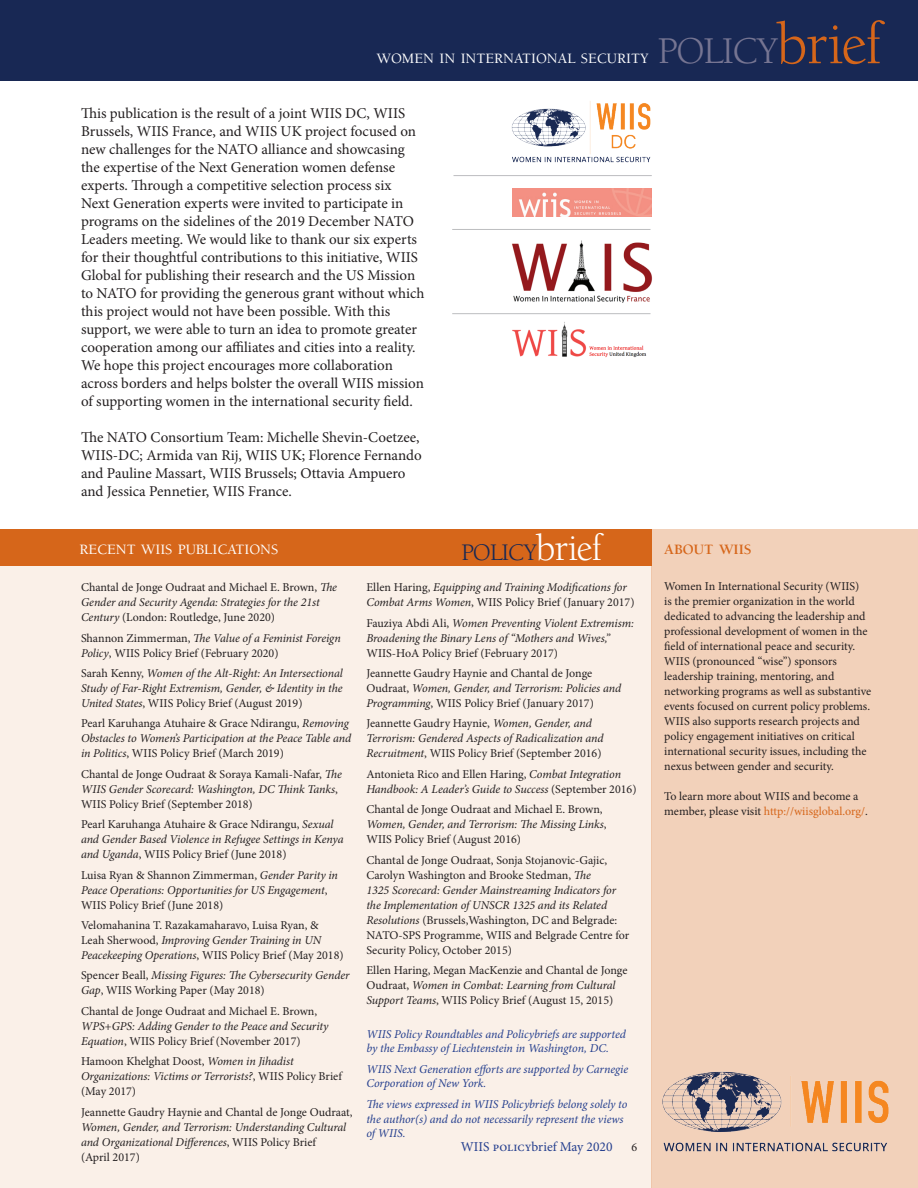
<style>
.page{position:relative;width:918px;height:1188px;background:#fff}
.page>*{position:absolute;margin:0;border:0;box-sizing:border-box;transform-origin:0 0}
.t1{font:38.85px "Berkeley";letter-spacing:-.045em;color:#767592}
.t2{font:24.45px "Berkeley";letter-spacing:-.045em;color:#182854}
.t3{font:15px/18px "Minion Pro";color:#231f20}
.t4{font:500 14.7px "Berkeley";color:#fff}
.t5{font:700 14.7px "Berkeley";color:#d6661a}
.t6{font:13.5px "Minion Pro";color:#253f8e}
.t7{font:12px/15px "Minion Pro";color:#231f20}
.t8{font:italic 12px/15px "Minion Pro";letter-spacing:-.005em;color:#231f20}
.t9{font:italic 12px/14.2px "Minion Pro";letter-spacing:-.01em;color:#253f8e}
.s1{font-size:60.6px;color:#d6661a}
.s2{font-size:38.1px;color:#fff}
.s3{font-style:italic}
.s4{font-style:normal}
.s5{color:#d6661a}
</style>
<div class="page">
<div style="left:0;top:0;width:918px;height:81px;background:#182854"></div>
<div style="left:651px;top:529px;width:267px;height:659px;background:#f2d1ba"></div>
<div style="left:0;top:529px;width:651px;height:659px;background:#faf0e8"></div>
<div style="left:0;top:529px;width:651px;height:37px;background:#d6661a"></div>
<img style="left:662px;top:1071px;width:227px;height:81px">
<img style="left:512px;top:240px;width:141px;height:63px">
<img style="left:511px;top:101px;width:140px;height:62px">
<img style="left:512px;top:188px;width:140px;height:28px">
<img style="left:512px;top:322px;width:135px;height:36px">
<hr style="left:454px;top:175px;width:198px;height:1px;background:#bcbdc0">
<hr style="left:452px;top:229px;width:199px;height:1px;background:#bcbdc0">
<hr style="left:452px;top:313px;width:199px;height:1px;background:#bcbdc0">
<p class="t4" style="left:377px;top:51px;width:273px">WOMEN IN INTERNATIONAL SECURITY</p>
<h1 class="t1" style="left:658px;top:31px;width:226px">POLICY<span class="s1">brief</span></h1>
<p class="t3" style="left:81px;top:104px;width:345px">This publication is the result of a joint WIIS DC, WIIS Brussels, WIIS France, and WIIS UK project focused on new challenges for the NATO alliance and showcasing the expertise of the Next Generation women defense experts. Through a competitive selection process six<br>Next Generation experts were invited to participate in programs on the sidelines of the 2019 December NATO Leaders meeting. We would like to thank our six experts for their thoughtful contributions to this initiative, WIIS Global for publishing their research and the US Mission to NATO for providing the generous grant without which this project would not have been possible. With this support, we were able to turn an idea to promote greater cooperation among our affiliates and cities into a reality.<br>We hope this project encourages more collaboration across borders and helps bolster the overall WIIS mission of supporting women in the international security field.</p>
<p class="t3" style="left:81px;top:428px;width:342px">The NATO Consortium Team: Michelle Shevin-Coetzee, WIIS-DC; Armida van Rij, WIIS UK; Florence Fernando and Pauline Massart, WIIS Brussels; Ottavia Ampuero and Jessica Pennetier, WIIS France.</p>
<p class="t4" style="left:80px;top:541px;width:200px">RECENT WIIS PUBLICATIONS</p>
<h2 class="t2" style="left:461px;top:539px;width:142px">POLICY<span class="s2">brief</span></h2>
<p class="t7" style="left:81px;top:580px;width:258px">Chantal de Jonge Oudraat and Michael E. Brown, <span class="s3">The<br>Gender and Security Agenda: Strategies for the 21st<br>Century</span> (London: Routledge, June 2020)</p>
<p class="t7" style="left:81px;top:630px;width:261px">Shannon Zimmerman, <span class="s3">The Value of a Feminist Foreign<br>Policy</span>, WIIS Policy Brief (February 2020)</p>
<p class="t8" style="left:81px;top:666px;width:263px;text-align:justify"><span class="s4">Sarah Kenny,</span> Women of the Alt-Right: An Intersectional Study of Far-Right Extremism, Gender, &amp; Identity in the United States<span class="s4">, WIIS Policy Brief (August 2019)</span></p>
<p class="t8" style="left:81px;top:716px;width:272px"><span class="s4">Pearl Karuhanga Atuhaire &amp; Grace Ndirangu,</span> Removing<br>Obstacles to Women’s Participation at the Peace Table and in Politics<span class="s4">, WIIS Policy Brief (March 2019)</span></p>
<p class="t7" style="left:81px;top:767px;width:262px">Chantal de Jonge Oudraat &amp; Soraya Kamali-Nafar, <span class="s3">The<br>WIIS Gender Scorecard: Washington, DC Think Tanks</span>,<br>WIIS Policy Brief (September 2018)</p>
<p class="t7" style="left:81px;top:817px;width:264px">Pearl Karuhanga Atuhaire &amp; Grace Ndirangu, <span class="s3">Sexual and Gender Based Violence in Refugee Settings in Kenya and Uganda</span>, WIIS Policy Brief (June 2018)</p>
<p class="t8" style="left:81px;top:867px;width:259px"><span class="s4">Luisa Ryan &amp; Shannon Zimmerman,</span> Gender Parity in<br>Peace Operations: Opportunities for US Engagement<span class="s4">,<br>WIIS Policy Brief (June 2018)</span></p>
<p class="t7" style="left:81px;top:918px;width:264px">Velomahanina T. Razakamaharavo, Luisa Ryan, &amp;<br>Leah Sherwood, <span class="s3">Improving Gender Training in UN<br>Peacekeeping Operations</span>, WIIS Policy Brief (May 2018)</p>
<p class="t8" style="left:81px;top:968px;width:270px"><span class="s4">Spencer Beall,</span> Missing Figures: The Cybersecurity Gender<br>Gap<span class="s4">, WIIS Working Paper (May 2018)</span></p>
<p class="t7" style="left:81px;top:1004px;width:238px">Chantal de Jonge Oudraat and Michael E. Brown,</p>
<p class="t8" style="left:81px;top:1019px;width:249px">WPS+GPS: Adding Gender to the Peace and Security<br>Equation<span class="s4">, WIIS Policy Brief (November 2017)</span></p>
<p class="t8" style="left:81px;top:1054px;width:262px"><span class="s4">Hamoon Khelghat Doost,</span> Women in Jihadist<br>Organizations: Victims or Terrorists?<span class="s4">, WIIS Policy Brief (May 2017)</span></p>
<p class="t7" style="left:81px;top:1104px;width:273px">Jeannette Gaudry Haynie and Chantal de Jonge Oudraat,</p>
<p class="t8" style="left:81px;top:1119px;width:267px">Women, Gender, and Terrorism: Understanding Cultural and Organizational Differences<span class="s4">, WIIS Policy Brief (April 2017)</span></p>
<p class="t8" style="left:366px;top:580px;width:270px"><span class="s4">Ellen Haring,</span> Equipping and Training Modifications for<br>Combat Arms Women<span class="s4">, WIIS Policy Brief (January 2017)</span></p>
<p class="t8" style="left:366px;top:615px;width:269px"><span class="s4">Fauziya Abdi Ali,</span> Women Preventing Violent Extremism:<br>Broadening the Binary Lens of “Mothers and Wives,”</p>
<p class="t7" style="left:366px;top:643px;width:228px;line-height:20.4px">WIIS-HoA Policy Brief (February 2017)<br>Jeannette Gaudry Haynie and Chantal de Jonge</p>
<p class="t8" style="left:366px;top:681px;width:256px"><span class="s4">Oudraat,</span> Women, Gender, and Terrorism: Policies and<br>Programming<span class="s4">, WIIS Policy Brief (January 2017)</span></p>
<p class="t8" style="left:366px;top:716px;width:239px"><span class="s4">Jeannette Gaudry Haynie,</span> Women, Gender, and<br>Terrorism: Gendered Aspects of Radicalization and<br>Recruitment<span class="s4">, WIIS Policy Brief (September 2016)</span></p>
<p class="t8" style="left:366px;top:767px;width:272px"><span class="s4">Antonieta Rico and Ellen Haring,</span> Combat Integration<br>Handbook: A Leader’s Guide to Success <span class="s4">(September 2016)</span></p>
<p class="t7" style="left:366px;top:802px;width:242px">Chantal de Jonge Oudraat and Michael E. Brown,<br><span class="s3">Women, Gender, and Terrorism: The Missing Links</span>,<br>WIIS Policy Brief (August 2016)</p>
<p class="t7" style="left:366px;top:852px;width:264px">Chantal de Jonge Oudraat, Sonja Stojanovic-Gajic, Carolyn Washington and Brooke Stedman, <span class="s3">The<br>1325 Scorecard: Gender Mainstreaming Indicators for the Implementation of UNSCR 1325 and its Related Resolutions</span> (Brussels,Washington, DC and Belgrade:<br>NATO-SPS Programme, WIIS and Belgrade Centre for Security Policy, October 2015)</p>
<p class="t7" style="left:366px;top:963px;width:263px">Ellen Haring, Megan MacKenzie and Chantal de Jonge<br>Oudraat, <span class="s3">Women in Combat: Learning from Cultural<br>Support Teams</span>, WIIS Policy Brief (August 15, 2015)</p>
<p class="t9" style="left:366px;top:1027px;width:261px">WIIS Policy Roundtables and Policybriefs are supported by the Embassy of Liechtenstein in Washington, DC.</p>
<p class="t9" style="left:366px;top:1062px;width:263px">WIIS Next Generation efforts are supported by Carnegie<br>Corporation of New York.</p>
<p class="t9" style="left:366px;top:1097px;width:263px">The views expressed in WIIS Policybriefs belong solely to the author(s) and do not necessarily represent the views of WIIS.</p>
<p class="t6" style="left:461px;top:1138px;width:153px">WIIS policybrief May 2020</p>
<p class="t7" style="left:632px;top:1140px;width:7px">6</p>
<p class="t5" style="left:664px;top:542px;width:89px">ABOUT WIIS</p>
<p class="t7" style="left:664px;top:579px;width:209px">Women In International Security (WIIS)<br>is the premier organization in the world dedicated to advancing the leadership and professional development of women in the field of international peace and security.<br>WIIS (pronounced “wise”) sponsors leadership training, mentoring, and networking programs as well as substantive events focused on current policy problems.<br>WIIS also supports research projects and policy engagement initiatives on critical international security issues, including the nexus between gender and security.</p>
<p class="t7" style="left:664px;top:789px;width:205px">To learn more about WIIS and become a member, please visit <span class="s5">http://wiisglobal.org/</span>.</p>
</div>
